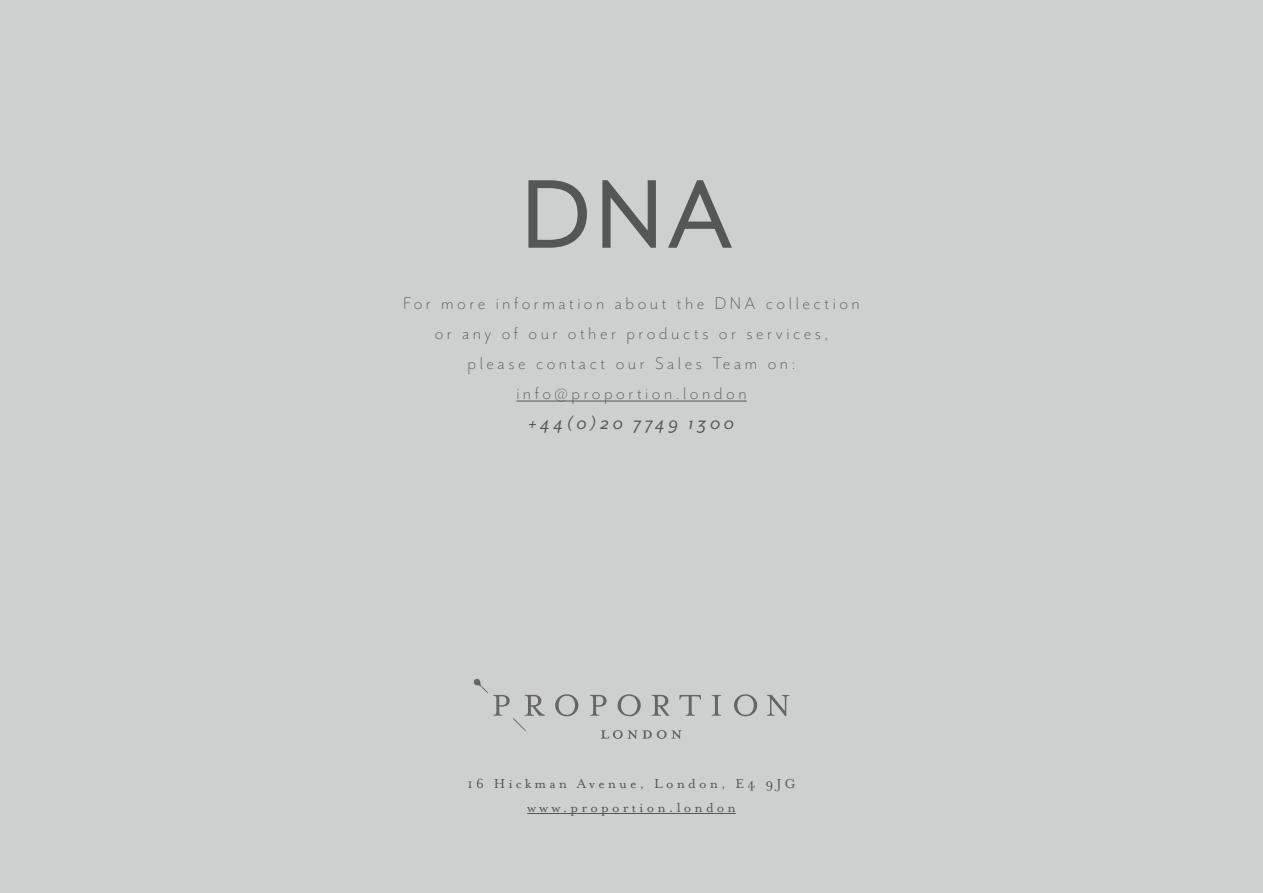
<style>
.page{position:relative;width:1263px;height:893px;background:#ced0d0}
.page>*{position:absolute;margin:0;border:0;box-sizing:border-box;transform-origin:0 0}
.t1{font:112.5px "Mr Eaves San OT";color:#555756}
.t2{font:300 19.5px "Mr Eaves San OT";letter-spacing:.18em;color:#555756}
.t3{font:italic 19.5px "Mr Eaves San OT";letter-spacing:.18em;color:#555756}
.t4{font:15px "Mrs Eaves OT";letter-spacing:.21em;color:#555756}
</style>
<div class="page">
<hr style="left:516px;top:401px;width:231px;height:1px;background:#555756">
<svg style="left:734px;top:694px;width:23px;height:23px"></svg>
<svg style="left:555px;top:694px;width:24px;height:23px"></svg>
<svg style="left:617px;top:694px;width:24px;height:23px"></svg>
<svg style="left:652px;top:695px;width:17px;height:21px"></svg>
<svg style="left:767px;top:695px;width:22px;height:21px"></svg>
<svg style="left:590px;top:695px;width:17px;height:21px"></svg>
<svg style="left:679px;top:695px;width:22px;height:21px"></svg>
<svg style="left:712px;top:695px;width:9px;height:21px"></svg>
<svg style="left:601px;top:730px;width:81px;height:9px"></svg>
<svg style="left:473px;top:679px;width:72px;height:52px"></svg>
<hr style="left:527px;top:813px;width:209px;height:1px;background:#555756">
<p class="t1" style="left:521px;top:153px;width:214px">DNA</p>
<p class="t2" style="left:403px;top:293px;width:458px">For more information about the DNA collection</p>
<p class="t2" style="left:435px;top:323px;width:395px">or any of our other products or services,</p>
<p class="t2" style="left:467px;top:353px;width:329px">please contact our Sales Team on:</p>
<p class="t2" style="left:516px;top:383px;width:232px">info@proportion.london</p>
<p class="t3" style="left:529px;top:413px;width:207px">+44(0)20 7749 1300</p>
<p class="t4" style="left:467px;top:776px;width:330px">16 Hickman Avenue, London, E4 9JG</p>
<p class="t4" style="left:527px;top:800px;width:210px">www.proportion.london</p>
</div>
